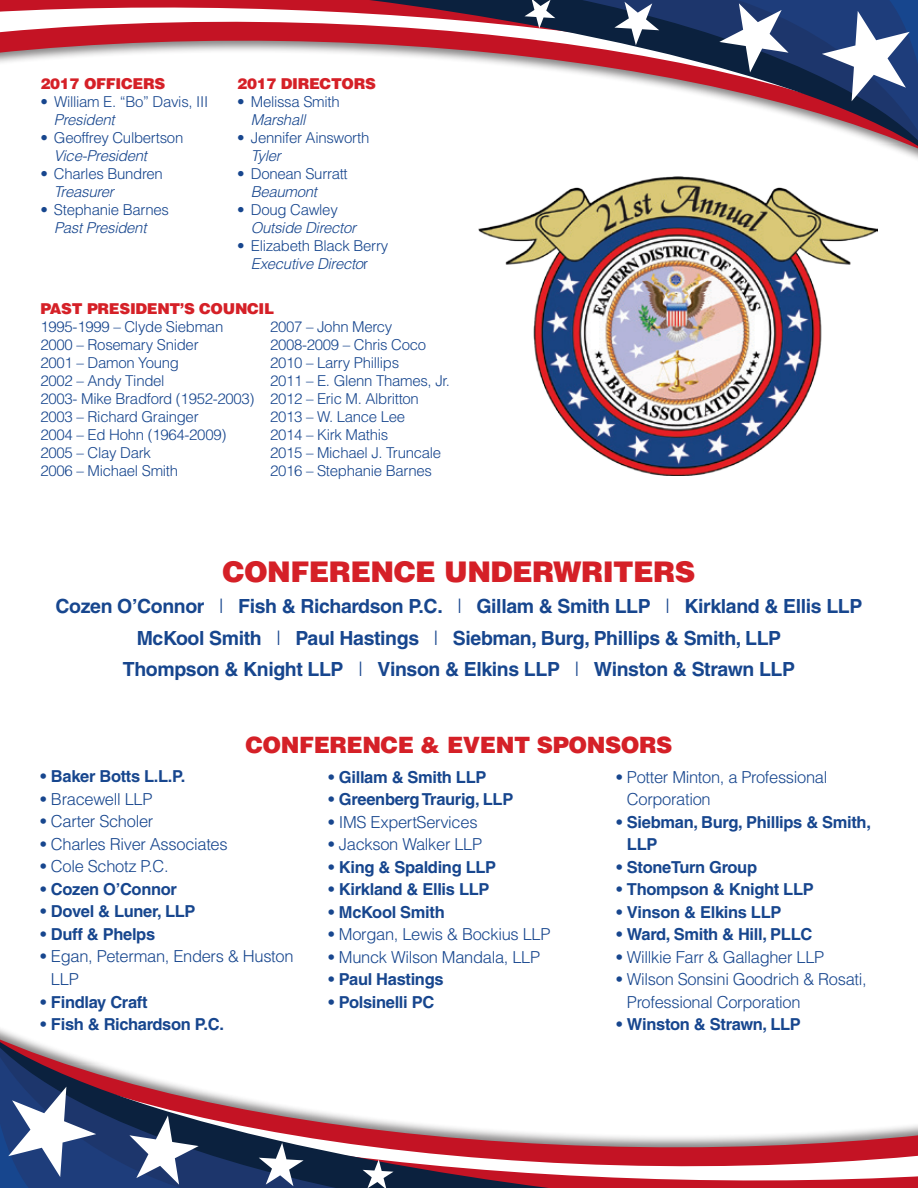
<style>
.page{position:relative;width:918px;height:1188px;background:#fff}
.page>*{position:absolute;margin:0;border:0;box-sizing:border-box;transform-origin:0 0}
.t1{font:900 28.5px "Helvetica";letter-spacing:-.02em;color:#d52027}
.t2{font:900 22.5px "Helvetica";letter-spacing:-.02em;color:#d52027}
.t3{font:700 19.5px/31.5px "Helvetica";letter-spacing:-.02em;color:#17468e;text-align:center}
.t4{font:700 16.5px/22.5px "Helvetica";letter-spacing:-.02em;color:#17468e}
.t5{font:300 16.5px/22.5px "Helvetica";letter-spacing:-.02em;color:#17468e}
.t6{font:300 15px/18px "Helvetica";letter-spacing:-.02em;color:#17468e}
.t7{font:italic 300 15px "Helvetica";letter-spacing:-.02em;color:#17468e}
.t8{font:900 15px "Helvetica";letter-spacing:-.02em;color:#d52027}
.s1{font-style:italic}
.s2{font-weight:300}
.s3{font-weight:700}
</style>
<div class="page">
<svg style="left:0;top:0;width:267px;height:63px"></svg>
<svg style="left:267px;top:0;width:219px;height:62px"></svg>
<svg style="left:486px;top:0;width:184px;height:88px"></svg>
<svg style="left:614px;top:2px;width:45px;height:43px"></svg>
<svg style="left:524px;top:0;width:31px;height:28px"></svg>
<svg style="left:670px;top:0;width:248px;height:155px"></svg>
<svg style="left:651px;top:1125px;width:267px;height:63px"></svg>
<svg style="left:432px;top:1125px;width:219px;height:63px"></svg>
<svg style="left:248px;top:1100px;width:184px;height:88px"></svg>
<svg style="left:259px;top:1143px;width:45px;height:43px"></svg>
<svg style="left:363px;top:1160px;width:31px;height:28px"></svg>
<svg style="left:0;top:1033px;width:248px;height:155px"></svg>
<img style="left:479px;top:177px;width:399px;height:299px">
<p class="t8" style="left:40px;top:74px;width:126px">2017 OFFICERS</p>
<p class="t6" style="left:40px;top:92px;width:169px">• William E. “Bo” Davis, III</p>
<p class="t7" style="left:54px;top:110px;width:62px">President</p>
<p class="t6" style="left:40px;top:128px;width:144px">• Geoffrey Culbertson</p>
<p class="t7" style="left:54px;top:146px;width:95px">Vice-President</p>
<p class="t6" style="left:40px;top:164px;width:124px">• Charles Bundren</p>
<p class="t7" style="left:54px;top:182px;width:61px">Treasurer</p>
<p class="t6" style="left:40px;top:200px;width:130px">• Stephanie Barnes</p>
<p class="t7" style="left:54px;top:218px;width:94px">Past President</p>
<p class="t8" style="left:237px;top:74px;width:140px">2017 DIRECTORS</p>
<p class="t6" style="left:237px;top:92px;width:104px">• Melissa Smith</p>
<p class="t7" style="left:251px;top:110px;width:56px">Marshall</p>
<p class="t6" style="left:237px;top:128px;width:134px">• Jennifer Ainsworth</p>
<p class="t7" style="left:251px;top:146px;width:32px">Tyler</p>
<p class="t6" style="left:237px;top:164px;width:112px">• Donean Surratt</p>
<p class="t7" style="left:251px;top:182px;width:68px">Beaumont</p>
<p class="t6" style="left:237px;top:200px;width:102px">• Doug Cawley</p>
<p class="t7" style="left:251px;top:218px;width:107px">Outside Director</p>
<p class="t6" style="left:237px;top:236px;width:153px;text-align:center">• Elizabeth Black Berry<br><span class="s1">Executive Directo</span>r</p>
<p class="t8" style="left:40px;top:298px;width:235px">PAST PRESIDENT’S COUNCIL</p>
<p class="t6" style="left:40px;top:317px;width:216px">1995-1999 – Clyde Siebman<br>2000 – Rosemary Snider<br>2001 – Damon Young<br>2002 – Andy Tindel<br>2003- Mike Bradford (1952-2003)<br>2003 – Richard Grainger<br>2004 – Ed Hohn (1964-2009)<br>2005 – Clay Dark<br>2006 – Michael Smith</p>
<p class="t6" style="left:270px;top:317px;width:182px">2007 – John Mercy<br>2008-2009 – Chris Coco<br>2010 – Larry Phillips<br>2011 – E. Glenn Thames, Jr.<br>2012 – Eric M. Albritton<br>2013 – W. Lance Lee<br>2014 – Kirk Mathis<br>2015 – Michael J. Truncale<br>2016 – Stephanie Barnes</p>
<h1 class="t1" style="left:223px;top:553px;width:474px">CONFERENCE UNDERWRITERS</h1>
<h3 class="t3" style="left:56px;top:590px;width:808px">Cozen O’Connor <span class="s2">|</span> Fish &amp; Richardson P.C. <span class="s2">|</span> Gillam &amp; Smith LLP <span class="s2">|</span> Kirkland &amp; Ellis LLP<br>McKool Smith <span class="s2">|</span> Paul Hastings <span class="s2">|</span> Siebman, Burg, Phillips &amp; Smith, LLP<br>Thompson &amp; Knight LLP <span class="s2">|</span> Vinson &amp; Elkins LLP <span class="s2">|</span> Winston &amp; Strawn LLP</h3>
<h2 class="t2" style="left:246px;top:730px;width:428px">CONFERENCE &amp; EVENT SPONSORS</h2>
<p class="t4" style="left:40px;top:765px;width:147px">• Baker Botts L.L.P.</p>
<p class="t5" style="left:40px;top:787px;width:113px"><span class="s3">•</span> Bracewell LLP</p>
<p class="t5" style="left:40px;top:810px;width:114px"><span class="s3">•</span> Carter Scholer</p>
<p class="t5" style="left:40px;top:832px;width:189px"><span class="s3">•</span> Charles River Associates</p>
<p class="t5" style="left:40px;top:855px;width:130px"><span class="s3">•</span> Cole Schotz P.C.</p>
<p class="t4" style="left:40px;top:878px;width:138px">• Cozen O’Connor</p>
<p class="t4" style="left:40px;top:900px;width:157px">• Dovel &amp; Luner, LLP</p>
<p class="t4" style="left:40px;top:923px;width:116px">• Duff &amp; Phelps</p>
<p class="t5" style="left:51px;top:945px;width:244px;text-indent:-10px"><span class="s3">•</span> Egan, Peterman, Enders &amp; Huston<br>LLP</p>
<p class="t4" style="left:40px;top:990px;width:109px">• Findlay Craft</p>
<p class="t4" style="left:40px;top:1013px;width:185px">• Fish &amp; Richardson P.C.</p>
<p class="t4" style="left:328px;top:765px;width:160px">• Gillam &amp; Smith LLP</p>
<p class="t4" style="left:328px;top:788px;width:186px">• Greenberg Traurig, LLP</p>
<p class="t5" style="left:328px;top:810px;width:151px"><span class="s3">•</span> IMS ExpertServices</p>
<p class="t5" style="left:328px;top:832px;width:155px"><span class="s3">•</span> Jackson Walker LLP</p>
<p class="t4" style="left:328px;top:855px;width:169px">• King &amp; Spalding LLP</p>
<p class="t4" style="left:328px;top:878px;width:163px">• Kirkland &amp; Ellis LLP</p>
<p class="t4" style="left:328px;top:900px;width:118px">• McKool Smith</p>
<p class="t5" style="left:328px;top:922px;width:223px"><span class="s3">•</span> Morgan, Lewis &amp; Bockius LLP</p>
<p class="t5" style="left:328px;top:945px;width:213px"><span class="s3">•</span> Munck Wilson Mandala, LLP</p>
<p class="t4" style="left:328px;top:968px;width:117px">• Paul Hastings</p>
<p class="t4" style="left:328px;top:990px;width:107px">• Polsinelli PC</p>
<p class="t5" style="left:627px;top:765px;width:202px;text-indent:-10px"><span class="s3">•</span> Potter Minton, a Professional<br>Corporation</p>
<p class="t4" style="left:627px;top:810px;width:246px;text-indent:-10px">• Siebman, Burg, Phillips &amp; Smith,<br>LLP</p>
<p class="t4" style="left:616px;top:855px;width:142px">• StoneTurn Group</p>
<p class="t4" style="left:616px;top:878px;width:199px">• Thompson &amp; Knight LLP</p>
<p class="t4" style="left:616px;top:900px;width:167px">• Vinson &amp; Elkins LLP</p>
<p class="t4" style="left:616px;top:923px;width:197px">• Ward, Smith &amp; Hill, PLLC</p>
<p class="t5" style="left:616px;top:945px;width:209px"><span class="s3">•</span> Willkie Farr &amp; Gallagher LLP</p>
<p class="t5" style="left:627px;top:968px;width:241px;text-indent:-10px"><span class="s3">•</span> Wilson Sonsini Goodrich &amp; Rosati,<br>Professional Corporation</p>
<p class="t4" style="left:616px;top:1013px;width:186px">• Winston &amp; Strawn, LLP</p>
</div>
